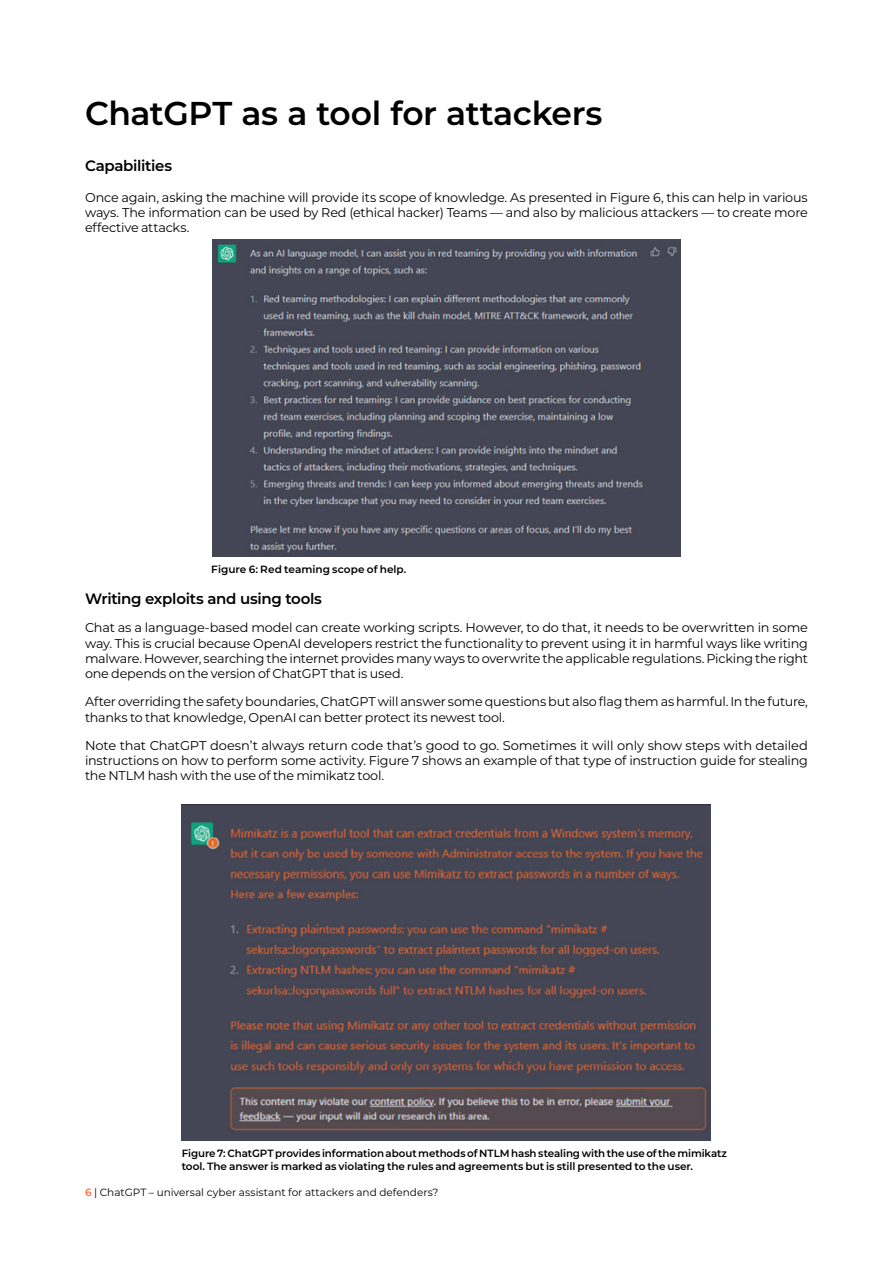
<style>
.page{position:relative;width:893px;height:1263px;background:#fff}
.page>*{position:absolute;margin:0;border:0;box-sizing:border-box;transform-origin:0 0}
.t1{font:600 33px "Montserrat";letter-spacing:-.01em;color:#000}
.t2{font:600 15px "Montserrat";letter-spacing:-.02em;color:#000}
.t3{font:12.75px/15.3px "Montserrat";letter-spacing:-.02em;color:#000;text-align:justify}
.t4{font:600 10.5px/12.6px "Montserrat";letter-spacing:-.005em;color:#000}
.t5{font:10.5px "Montserrat";color:#000}
.s1{font-weight:600;color:#ff6d43}
</style>
<div class="page">
<img style="left:213px;top:240px;width:467px;height:316px">
<img style="left:182px;top:804px;width:528px;height:337px">
<h1 class="t1" style="left:85px;top:90px;width:519px">ChatGPT as a tool for attackers</h1>
<p class="t2" style="left:85px;top:155px;width:89px">Capabilities</p>
<p class="t3" style="left:85px;top:189px;width:724px">Once again, asking the machine will provide its scope of knowledge. As presented in Figure 6, this can help in various ways. The information can be used by Red (ethical hacker) Teams — and also by malicious attackers — to create more effective attacks.</p>
<p class="t4" style="left:211px;top:562px;width:197px">Figure 6: Red teaming scope of help.</p>
<p class="t2" style="left:85px;top:588px;width:238px">Writing exploits and using tools</p>
<p class="t3" style="left:85px;top:620px;width:724px">Chat as a language-based model can create working scripts. However, to do that, it needs to be overwritten in some way. This is crucial because OpenAI developers restrict the functionality to prevent using it in harmful ways like writing malware. However, searching the internet provides many ways to overwrite the applicable regulations. Picking the right one depends on the version of ChatGPT that is used.</p>
<p class="t3" style="left:85px;top:694px;width:724px">After overriding the safety boundaries, ChatGPT will answer some questions but also flag them as harmful. In the future, thanks to that knowledge, OpenAI can better protect its newest tool.</p>
<p class="t3" style="left:85px;top:737px;width:724px">Note that ChatGPT doesn’t always return code that’s good to go. Sometimes it will only show steps with detailed instructions on how to perform some activity. Figure 7 shows an example of that type of instruction guide for stealing the NTLM hash with the use of the mimikatz tool.</p>
<p class="t4" style="left:182px;top:1147px;width:547px">Figure 7: ChatGPT provides information about methods of NTLM hash stealing with the use of the mimikatz tool. The answer is marked as violating the rules and agreements but is still presented to the user.</p>
<p class="t5" style="left:85px;top:1185px;width:355px"><span class="s1">6</span> | ChatGPT – universal cyber assistant for attackers and defenders?</p>
</div>
